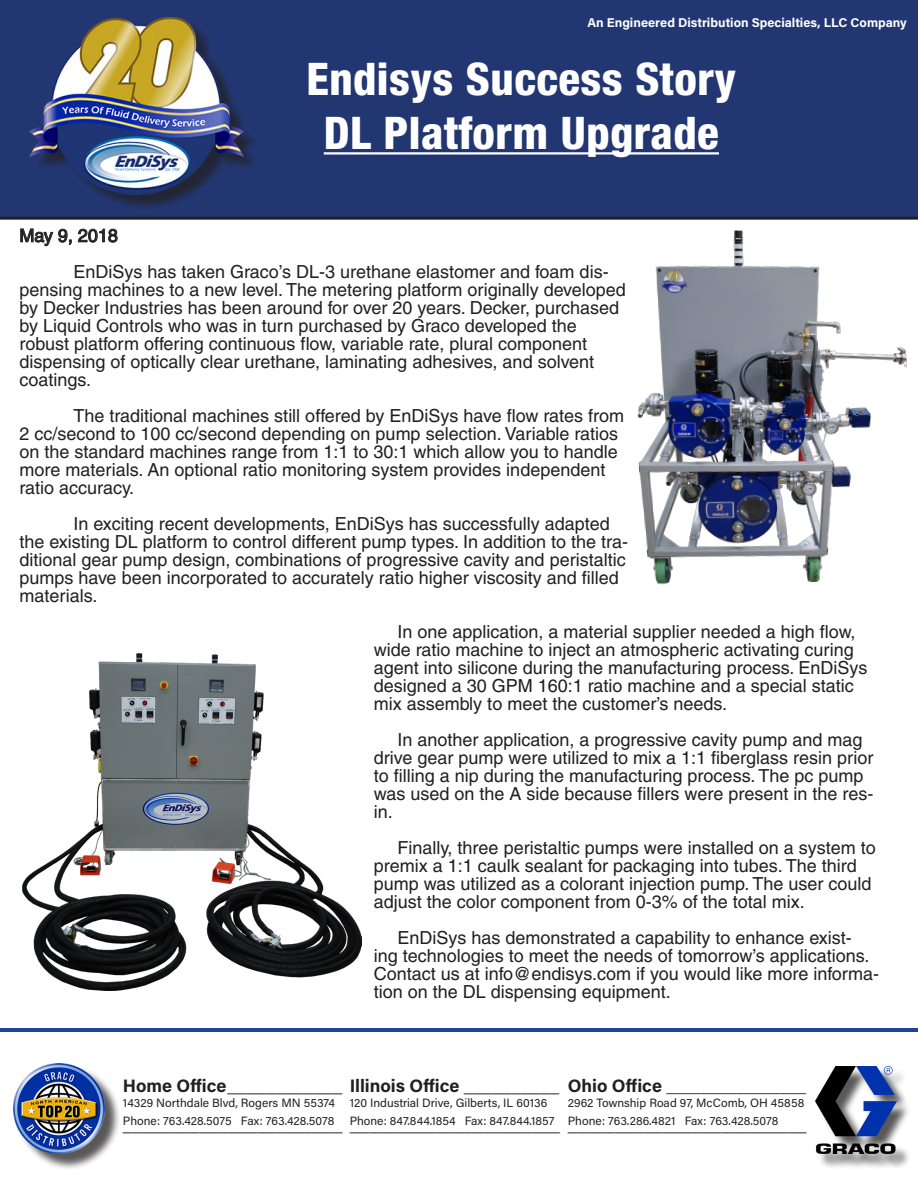
<style>
.page{position:relative;width:918px;height:1188px;background:#fff}
.page>*{position:absolute;margin:0;border:0;box-sizing:border-box;transform-origin:0 0}
.t1{font:800 condensed 45px "Helvetica Neue LT Std";letter-spacing:.01em;color:#fff}
.t2{font:18px/18px "Helvetica";color:#231f20}
.t3{font:18px "Acumin Pro";color:#231f20}
.t4{font:700 18px "Acumin Pro";color:#231f20}
.t5{font:700 16.5px "Acumin Pro";color:#231f20}
.t6{font:700 12.75px "Acumin Pro";color:#fff}
.t7{font:12px "Acumin Pro";color:#231f20}
.s1{font-weight:400}
.s2{font-size:18px}
</style>
<div class="page">
<div style="left:0;top:0;width:918px;height:220px;background:#223772"></div>
<div style="left:33px;top:20px;width:227px;height:192px;background:#231f20;opacity:.75"></div>
<img style="left:30px;top:17px;width:213px;height:177px">
<hr style="left:324px;top:152px;width:395px;height:3px;background:#fff">
<div style="left:16px;top:1065px;width:104px;height:105px;background:#231f20;opacity:.75"></div>
<img style="left:14px;top:1063px;width:90px;height:91px">
<div style="left:818px;top:1068px;width:93px;height:102px;background:#231f20;opacity:.75"></div>
<img style="left:816px;top:1066px;width:80px;height:88px">
<hr style="left:0;top:1028px;width:918px;height:4px;background:#1b4599">
<svg style="left:20px;top:228px;width:52px;height:18px"></svg>
<svg style="left:78px;top:228px;width:40px;height:15px"></svg>
<img style="left:637px;top:230px;width:270px;height:355px">
<img style="left:22px;top:654px;width:340px;height:336px">
<p class="t6" style="left:588px;top:13px;width:321px">An Engineered Distribution Specialties, LLC Company</p>
<p class="t1" style="left:306px;top:51px;width:431px">Endisys Success Story</p>
<p class="t1" style="left:324px;top:105px;width:397px">DL Platform Upgrade</p>
<p class="t2" style="left:19px;top:226px;width:100px">May 9, 2018</p>
<p class="t2" style="left:19px;top:262px;width:608px;text-indent:54px">EnDiSys has taken Graco’s DL-3 urethane elastomer and foam dis&shy;pensing machines to a new level. The metering platform originally developed by Decker Industries has been around for over 20 years. Decker, purchased by Liquid Controls who was in turn purchased by Graco developed the robust platform offering continuous flow, variable rate, plural component dispensing of optically clear urethane, laminating adhesives, and solvent coatings.</p>
<p class="t2" style="left:19px;top:406px;width:606px;text-indent:54px">The traditional machines still offered by EnDiSys have flow rates from 2 cc/second to 100 cc/second depending on pump selection. Variable ratios on the standard machines range from 1:1 to 30:1 which allow you to handle more materials. An optional ratio monitoring system provides independent ratio accuracy.</p>
<p class="t2" style="left:19px;top:514px;width:610px;text-indent:54px">In exciting recent developments, EnDiSys has successfully adapted the existing DL platform to control different pump types. In addition to the tra&shy;ditional gear pump design, combinations of progressive cavity and peristaltic pumps have been incorporated to accurately ratio higher viscosity and filled materials.</p>
<p class="t2" style="left:374px;top:622px;width:495px;text-indent:24px">In one application, a material supplier needed a high flow, wide ratio machine to inject an atmospheric activating curing agent into silicone during the manufacturing process. EnDiSys designed a 30 GPM 160:1 ratio machine and a special static mix assembly to meet the customer’s needs.</p>
<p class="t2" style="left:374px;top:730px;width:501px;text-indent:24px">In another application, a progressive cavity pump and mag drive gear pump were utilized to mix a 1:1 fiberglass resin prior to filling a nip during the manufacturing process. The pc pump was used on the A side because fillers were present in the res&shy;in.</p>
<p class="t2" style="left:374px;top:838px;width:504px;text-indent:24px">Finally, three peristaltic pumps were installed on a system to premix a 1:1 caulk sealant for packaging into tubes. The third pump was utilized as a colorant injection pump. The user could adjust the color component from 0-3% of the total mix.</p>
<p class="t2" style="left:374px;top:928px;width:507px;text-indent:24px">EnDiSys has demonstrated a capability to enhance exist&shy;ing technologies to meet the needs of tomorrow’s applications.<br>Contact us at info@endisys.com if you would like more informa&shy;tion on the DL dispensing equipment.</p>
<p class="t4" style="left:123px;top:1073px;width:438px">Home Office<span class="s1">____________</span> Illinois Office __________</p>
<p class="t7" style="left:123px;top:1094px;width:214px">14329 Northdale Blvd, Rogers MN 55374</p>
<p class="t7" style="left:123px;top:1112px;width:213px">Phone: 763.428.5075 Fax: 763.428.5078</p>
<p class="t3" style="left:123px;top:1112px;width:685px">_______________________ ______________________ _________________________</p>
<p class="t5" style="left:568px;top:1075px;width:240px"><span class="s2">Ohio Office</span> ________________</p>
<p class="t7" style="left:568px;top:1094px;width:238px">2962 Township Road 97, McComb, OH 45858</p>
<p class="t7" style="left:568px;top:1112px;width:212px">Phone: 763.286.4821 Fax: 763.428.5078</p>
<p class="t7" style="left:350px;top:1094px;width:199px">120 Industrial Drive, Gilberts, IL 60136</p>
<p class="t7" style="left:350px;top:1112px;width:206px">Phone: 847.844.1854 Fax: 847.844.1857</p>
</div>
